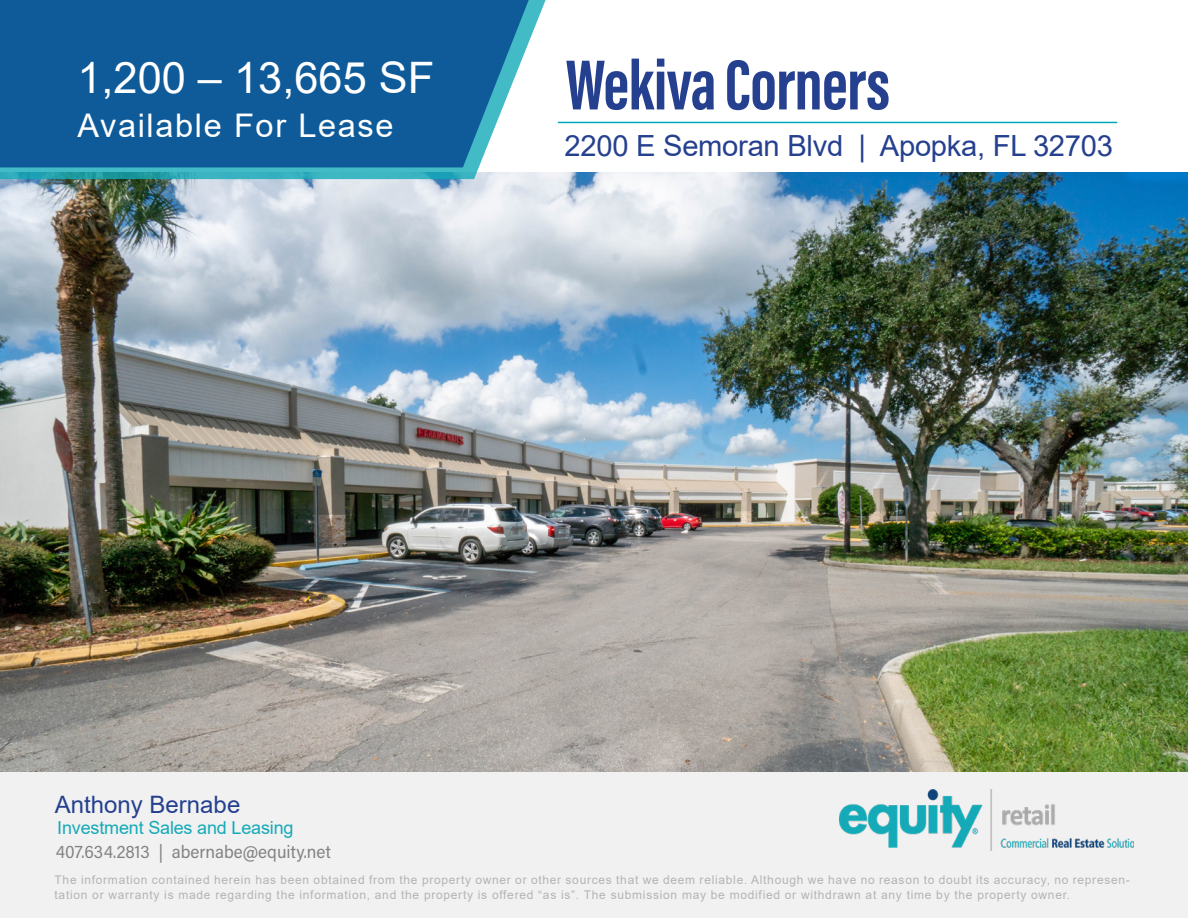
<style>
.page{position:relative;width:1188px;height:918px;background:#fff}
.page>*{position:absolute;margin:0;border:0;box-sizing:border-box;transform-origin:0 0}
.t1{font:700 72.9px "Acumin Pro Extra Cond";letter-spacing:-.01em;color:#25408f}
.t2{font:43.35px "Arial";color:#fff}
.t3{font:32.55px "Arial";letter-spacing:.05em;color:#fff}
.t4{font:29.25px "Arial";letter-spacing:-.01em;color:#25408f}
.t5{font:24px "Arial";color:#25408f}
.t6{font:18px "Acumin Pro Semi Cond";letter-spacing:.005em;color:#828282}
.t7{font:18px "Arial";letter-spacing:-.01em;color:#15aab8}
.t8{font:12px/14.4px "Arial";letter-spacing:.06em;color:#b1b4b6}
</style>
<div class="page">
<img style="left:0;top:173px;width:1188px;height:600px">
<div style="left:0;top:773px;width:1188px;height:145px;background:#f1f1f1"></div>
<svg style="left:0;top:0;width:558px;height:179px"></svg>
<svg style="left:0;top:0;width:538px;height:167px;background:#1b65a0"></svg>
<img style="left:839px;top:789px;width:295px;height:62px">
<hr style="left:558px;top:122px;width:559px;height:1px;background:#00a9b8">
<h2 class="t2" style="left:77px;top:48px;width:358px">1,200 – 13,665 SF</h2>
<h3 class="t3" style="left:77px;top:103px;width:318px">Available For Lease</h3>
<h1 class="t1" style="left:566px;top:40px;width:326px">Wekiva Corners</h1>
<h3 class="t4" style="left:565px;top:125px;width:550px">2200 E Semoran Blvd | Apopka, FL 32703</h3>
<h3 class="t5" style="left:55px;top:788px;width:187px">Anthony Bernabe</h3>
<h3 class="t7" style="left:57px;top:815px;width:238px">Investment Sales and Leasing</h3>
<p class="t8" style="left:55px;top:873px;width:1077px">The information contained herein has been obtained from the property owner or other sources that we deem reliable. Although we have no reason to doubt its accuracy, no represen&shy;tation or warranty is made regarding the information, and the property is offered “as is”. The submission may be modified or withdrawn at any time by the property owner.</p>
<h3 class="t6" style="left:56px;top:839px;width:277px">407.634.2813 | abernabe@equity.net</h3>
</div>
